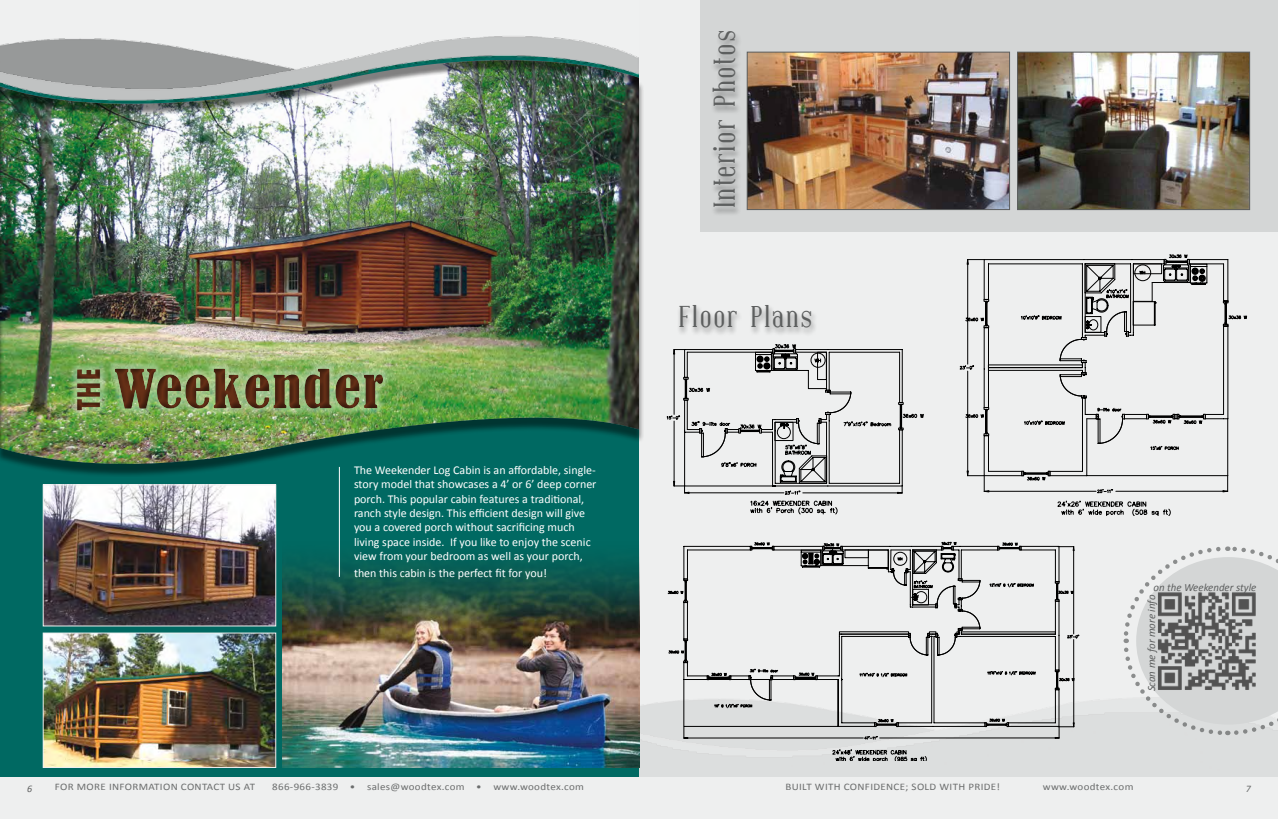
<style>
.page{position:relative;width:1278px;height:819px;background:#fff}
.page>*{position:absolute;margin:0;border:0;box-sizing:border-box;transform-origin:0 0}
.t1{font:condensed 50px "Bernard";letter-spacing:.025em;color:#663017;scale:1.2 1}
.t2{font:800 condensed 35px "Tw Cen";color:#663017;scale:.9 1}
.t3{font:30px "Covington Exp";letter-spacing:.05em;color:#5d5f5f;scale:.73 1}
.t4{font:12px/14.4px "Calibri";color:#fff}
.t5{font:italic 11px "Calibri";color:#5d5f5f}
.t6{font:10px "Calibri";letter-spacing:.03em;color:#6b6d6d;scale:1.1 1}
.t7{font:italic 10px "Calibri";color:#5d5f5f}
.t8{font:italic 10px "Calibri";color:#6b6d6d}
</style>
<div class="page">
<div style="left:639px;top:0;width:639px;height:819px;background:#eeefef"></div>
<div style="left:0;top:0;width:639px;height:819px;background:#eff0f0"></div>
<img style="left:15px;top:36px;width:578px;height:7px">
<img style="left:0;top:43px;width:639px;height:16px">
<div style="left:0;top:111px;width:639px;height:708px;background:#006962"></div>
<div style="left:0;top:59px;width:640px;height:425px;background:#000;opacity:.5"></div>
<div style="left:105px;top:359px;width:286px;height:58px;background:#6da43f"></div>
<div style="left:108px;top:360px;width:282px;height:58px;background:#000;opacity:.5"></div>
<div style="left:68px;top:362px;width:40px;height:58px;background:#fff;opacity:.36"></div>
<div style="left:69px;top:363px;width:40px;height:54px;background:#000;opacity:.5"></div>
<img style="left:45px;top:635px;width:229px;height:131px">
<div style="left:43px;top:633px;width:233px;height:135px;border:1px solid #eeefef"></div>
<img style="left:45px;top:487px;width:229px;height:137px">
<div style="left:43px;top:485px;width:233px;height:141px;border:1px solid #eeefef"></div>
<div style="left:0;top:777px;width:639px;height:42px;background:#eeefef"></div>
<img style="left:282px;top:536px;width:358px;height:232px">
<div style="left:700px;top:0;width:578px;height:232px;background:#d4d6d6"></div>
<img style="left:749px;top:54px;width:259px;height:154px">
<div style="left:747px;top:52px;width:263px;height:158px;border:1px solid #5d5f5f"></div>
<img style="left:1019px;top:54px;width:229px;height:154px">
<div style="left:1017px;top:52px;width:233px;height:158px;border:1px solid #5d5f5f"></div>
<svg style="left:667px;top:344px;width:257px;height:170px"></svg>
<svg style="left:986px;top:492px;width:185px;height:24px"></svg>
<svg style="left:1164px;top:254px;width:83px;height:228px"></svg>
<svg style="left:959px;top:259px;width:269px;height:233px"></svg>
<svg style="left:1097px;top:489px;width:131px;height:4px"></svg>
<svg style="left:668px;top:541px;width:391px;height:182px"></svg>
<svg style="left:683px;top:546px;width:396px;height:193px"></svg>
<svg style="left:683px;top:548px;width:110px;height:192px"></svg>
<svg style="left:793px;top:546px;width:228px;height:215px"></svg>
<hr style="left:339px;top:467px;width:1px;height:110px;background:#fff">
<svg style="left:1122px;top:546px;width:156px;height:190px"></svg>
<img style="left:1155px;top:590px;width:114px;height:113px">
<div style="left:709px;top:30px;width:33px;height:186px;background:#000;opacity:.4"></div>
<div style="left:676px;top:304px;width:142px;height:33px;background:#000;opacity:.4"></div>
<h3 class="t3" style="left:709px;top:208px;width:246px;rotate:-90deg">Interior Photos</h3>
<h2 class="t2" style="left:68px;top:411px;width:49px;rotate:-90deg">THE</h2>
<h1 class="t1" style="left:114px;top:360px;width:226px">Weekender</h1>
<p class="t4" style="left:354px;top:463px;width:244px">The Weekender Log Cabin is an affordable, single&shy;story model that showcases a 4’ or 6’ deep corner porch. This popular cabin features a traditional, ranch style design. This efficient design will give you a covered porch without sacrificing much living space inside. If you like to enjoy the scenic view from your bedroom as well as your porch,</p>
<p class="t4" style="left:354px;top:566px;width:194px">then this cabin is the perfect fit for you!</p>
<h3 class="t3" style="left:678px;top:301px;width:186px">Floor Plans</h3>
<p class="t5" style="left:1153px;top:579px;width:104px">on the Weekender style</p>
<p class="t5" style="left:1144px;top:691px;width:98px;rotate:-90deg">Scan me for more info</p>
<p class="t6" style="left:55px;top:780px;width:184px">FOR MORE INFORMATION CONTACT US AT</p>
<p class="t6" style="left:272px;top:780px;width:285px">866-966-3839 • sales@woodtex.com • www.woodtex.com</p>
<p class="t6" style="left:785px;top:780px;width:197px">BUILT WITH CONFIDENCE; SOLD WITH PRIDE!</p>
<p class="t6" style="left:1043px;top:780px;width:84px">www.woodtex.com</p>
<p class="t7" style="left:27px;top:782px;width:7px">6</p>
<p class="t8" style="left:1246px;top:782px;width:7px">7</p>
</div>
